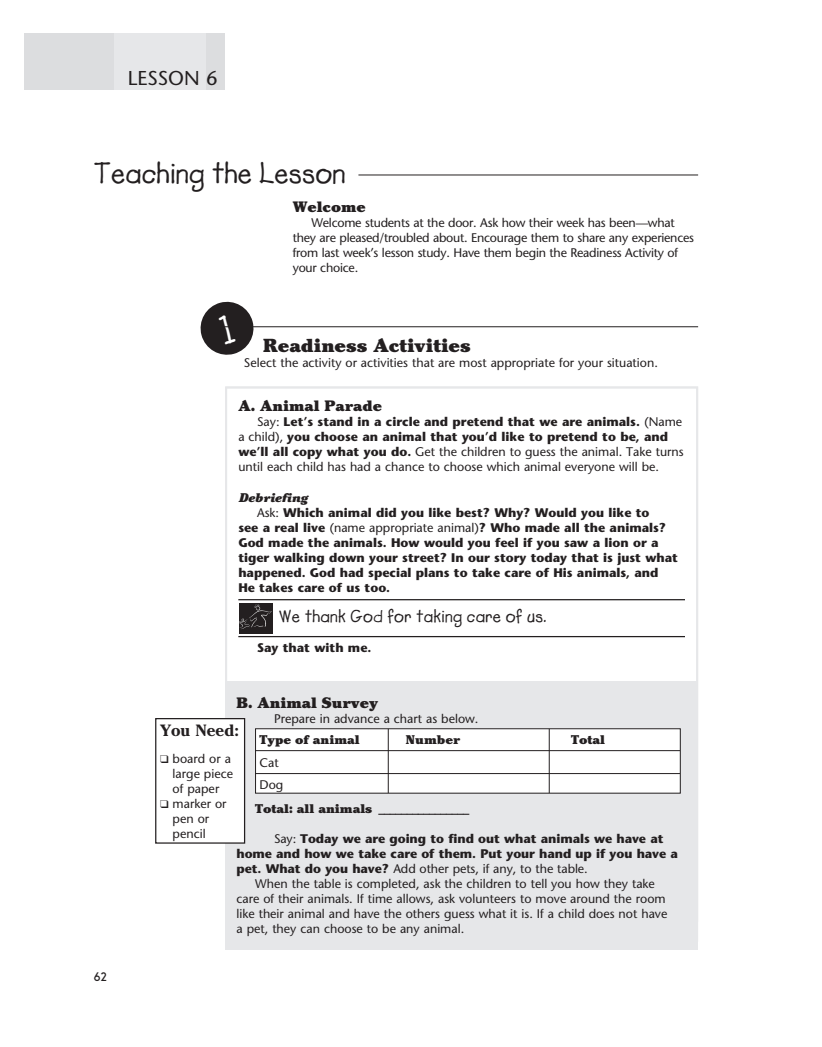
<style>
.page{position:relative;width:822px;height:1047px;background:#fff}
.page>*{position:absolute;margin:0;border:0;box-sizing:border-box;transform-origin:0 0}
.t1{font:30px "Lemonade ICG Bold";color:#231f20}
.t2{font:20px "Stone Sans";color:#231f20}
.Readiness{font:900 18.75px "Cheltenham";color:#231f20}
.Power_Point{font:17.5px "Lemonade ICG Bold";letter-spacing:.015em;color:#231f20}
.Untitled{font:700 16.25px "Cheltenham";color:#231f20}
.Activities_Subhead{font:900 15px "Cheltenham";color:#231f20}
.Untitled-2{font:12.5px/15px "Stone Sans";color:#231f20}
.t3{font:700 12.5px/15px "Stone Sans";color:#231f20}
.Untitled-3{font:12.5px/15px "Stone Sans";letter-spacing:-.02em;color:#231f20}
.P_P_Breaker{font:900 12.5px "Cheltenham";color:#231f20}
.Breaker{font:italic 900 12.5px "Cheltenham";color:#231f20}
.t4{font:700 12.5px "New Garden";color:#231f20}
.s1{font-weight:700}
.s2{font-weight:400}
</style>
<div class="page">
<div style="left:24px;top:34px;width:90px;height:56px;background:#dcdddf"></div>
<div style="left:114px;top:34px;width:92px;height:56px;background:#e6e7e9"></div>
<div style="left:206px;top:34px;width:19px;height:56px;background:#dcdddf"></div>
<hr style="left:358px;top:175px;width:340px;height:1px;background:#231f20">
<div style="left:225px;top:681px;width:473px;height:268px;background:#e6e7e9"></div>
<hr style="left:202px;top:326px;width:496px;height:1px;background:#231f20">
<hr style="left:238px;top:599px;width:446px;height:1px;background:#231f20">
<hr style="left:238px;top:636px;width:446px;height:1px;background:#231f20">
<div style="left:239px;top:602px;width:34px;height:31px;background:#231f20"></div>
<svg style="left:239px;top:604px;width:33px;height:25px"></svg>
<div style="left:225px;top:386px;width:473px;height:555px;border:2px solid #e6e7e9"></div>
<div style="left:255px;top:728px;width:425px;height:65px;background:#fff"></div>
<hr style="left:252px;top:750px;width:427px;height:1px;background:#231f20">
<hr style="left:252px;top:773px;width:427px;height:1px;background:#231f20">
<div style="left:255px;top:728px;width:425px;height:65px;border:1px solid #231f20"></div>
<hr style="left:388px;top:728px;width:1px;height:64px;background:#231f20">
<hr style="left:548px;top:728px;width:1px;height:65px;background:#231f20">
<div style="left:156px;top:718px;width:88px;height:124px;background:#fff"></div>
<div style="left:155px;top:718px;width:90px;height:125px;border:1px solid #231f20"></div>
<div style="left:250px;top:746px;width:5px;height:32px;background:#e6e7e9"></div>
<svg style="left:200px;top:301px;width:56px;height:54px"></svg>
<p class="t2" style="left:128px;top:66px;width:91px">LESSON 6</p>
<p class="t1" style="left:94px;top:155px;width:253px">Teaching the Lesson</p>
<p class="Activities_Subhead" style="left:292px;top:197px;width:74px">Welcome</p>
<p class="Untitled-3" style="left:292px;top:215px;width:402px;text-indent:19px">Welcome students at the door. Ask how their week has been—what they are pleased/troubled about. Encourage them to share any experiences from last week’s lesson study. Have them begin the Readiness Activity of your choice.</p>
<p class="Readiness" style="left:262px;top:334px;width:209px">Readiness Activities</p>
<p class="Untitled-2" style="left:244px;top:355px;width:415px">Select the activity or activities that are most appropriate for your situation.</p>
<p class="Activities_Subhead" style="left:238px;top:397px;width:145px">A. Animal Parade</p>
<p class="Untitled-2" style="left:238px;top:414px;width:446px;text-indent:19px">Say: <span class="s1">Let’s stand in a circle and pretend that we are animals.</span> (Name a child), <span class="s1">you choose an animal that you’d like to pretend to be, and we’ll all copy what you do.</span> Get the children to guess the animal. Take turns until each child has had a chance to choose which animal everyone will be.</p>
<p class="Breaker" style="left:238px;top:489px;width:71px">Debriefing</p>
<p class="t3" style="left:238px;top:504px;width:441px;text-indent:19px"><span class="s2">Ask:</span> Which animal did you like best? Why? Would you like to<br>see a real live <span class="s2">(name appropriate animal)</span>? Who made all the animals?<br>God made the animals. How would you feel if you saw a lion or a tiger walking down your street? In our story today that is just what happened. God had special plans to take care of His animals, and He takes care of us too.</p>
<p class="Power_Point" style="left:279px;top:605px;width:269px">We thank God for taking care of us.</p>
<p class="t3" style="left:257px;top:639px;width:116px">Say that with me.</p>
<p class="t4" style="left:94px;top:969px;width:15px">62</p>
<p class="Activities_Subhead" style="left:236px;top:693px;width:143px">B. Animal Survey</p>
<p class="Untitled-2" style="left:274px;top:711px;width:206px">Prepare in advance a chart as below.</p>
<p class="Untitled" style="left:160px;top:720px;width:80px">You Need:</p>
<p class="Untitled-2" style="left:172px;top:750px;width:62px;text-indent:-12px">❑ board or a large piece of paper</p>
<p class="Untitled-2" style="left:172px;top:795px;width:55px;text-indent:-12px">❑ marker or pen or pencil</p>
<p class="P_P_Breaker" style="left:259px;top:732px;width:102px">Type of animal</p>
<p class="P_P_Breaker" style="left:406px;top:732px;width:56px">Number</p>
<p class="P_P_Breaker" style="left:571px;top:732px;width:35px">Total</p>
<p class="Untitled-2" style="left:259px;top:755px;width:21px">Cat</p>
<p class="Untitled-2" style="left:259px;top:776px;width:25px">Dog</p>
<p class="P_P_Breaker" style="left:255px;top:801px;width:215px">Total: all animals ________________</p>
<p class="t3" style="left:236px;top:831px;width:443px;text-indent:38px"><span class="s2">Say:</span> Today we are going to find out what animals we have at home and how we take care of them. Put your hand up if you have a pet. What do you have? <span class="s2">Add other pets, if any, to the table.</span></p>
<p class="Untitled-2" style="left:236px;top:876px;width:432px;text-indent:19px">When the table is completed, ask the children to tell you how they take care of their animals. If time allows, ask volunteers to move around the room like their animal and have the others guess what it is. If a child does not have a pet, they can choose to be any animal.</p>
</div>
